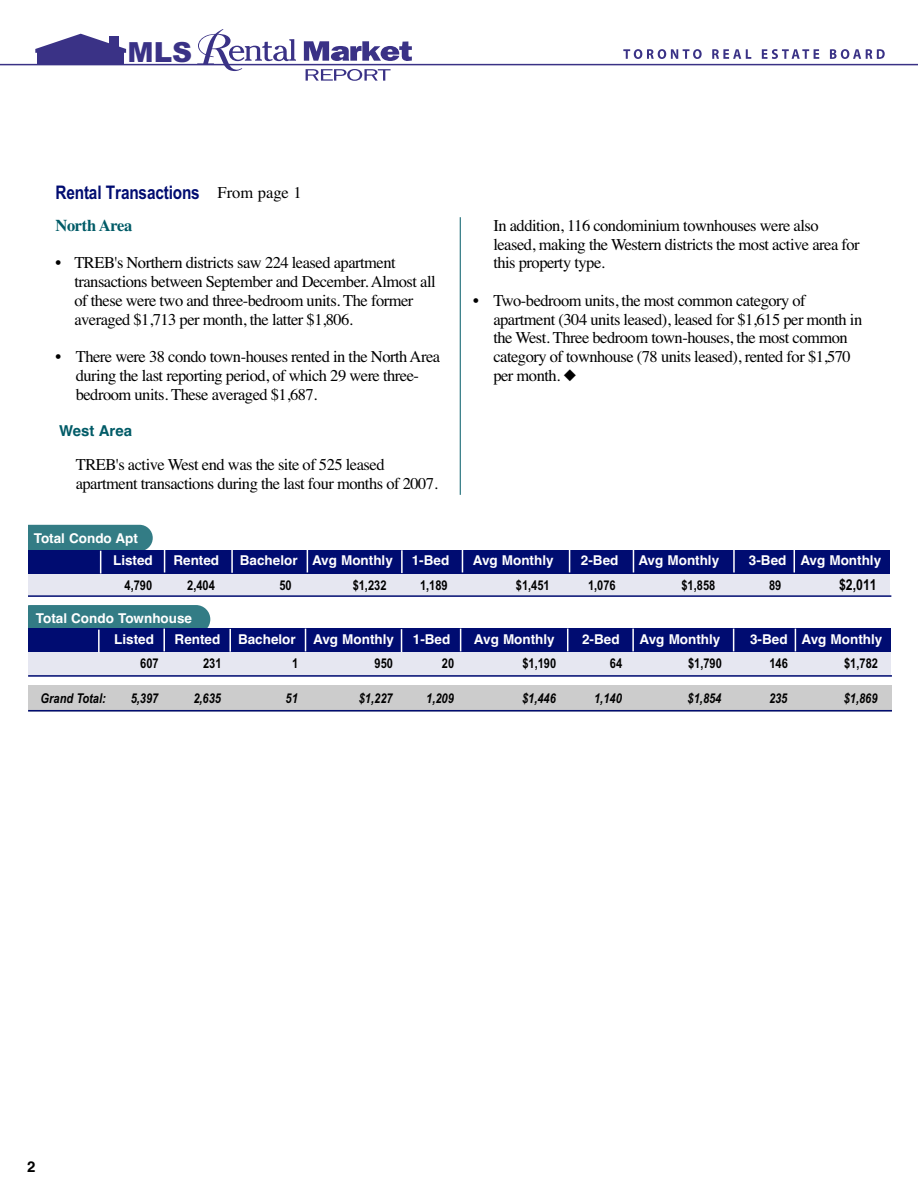
<style>
.page{position:relative;width:918px;height:1188px;background:#fff}
.page>*{position:absolute;margin:0;border:0;box-sizing:border-box;transform-origin:0 0}
.t1{font:900 27.75px "Arial";color:#3a3286}
.t2{font:700 18.75px "Arial Narrow";letter-spacing:-.01em;color:#000c71}
.t3{font:16.5px/18.8px "Times";letter-spacing:-.03em;color:#000}
.t4{font:700 16.5px "Times";letter-spacing:-.02em;color:#005b67}
.t5{font:700 15px "Helvetica";color:#005b67}
.t6{font:700 15px "Arial Narrow";color:#000}
.t7{font:700 15px "Helvetica";color:#000}
.t8{font:700 13.5px/22px "Helvetica";color:#fff}
.t9{font:700 13.5px "Arial Narrow";color:#000}
.t10{font:italic 700 13.5px "Arial Narrow";color:#000}
.s1{font-family:"Times";font-weight:400;font-size:16.5px;color:#000}
</style>
<div class="page">
<hr style="left:0;top:64px;width:918px;height:1px;background:#3a3286">
<svg style="left:623px;top:49px;width:79px;height:10px"></svg>
<svg style="left:712px;top:49px;width:39px;height:10px"></svg>
<svg style="left:762px;top:49px;width:57px;height:10px"></svg>
<svg style="left:830px;top:49px;width:55px;height:10px"></svg>
<svg style="left:306px;top:69px;width:85px;height:12px"></svg>
<svg style="left:304px;top:41px;width:108px;height:20px"></svg>
<svg style="left:197px;top:29px;width:99px;height:42px"></svg>
<div style="left:37px;top:49px;width:87px;height:15px;background:#3a3286"></div>
<svg style="left:35px;top:34px;width:91px;height:19px"></svg>
<hr style="left:460px;top:217px;width:1px;height:278px;background:#005b67">
<div style="left:28px;top:685px;width:864px;height:27px;background:#ccc"></div>
<div style="left:27px;top:631px;width:864px;height:46px;background:#e6e7f1"></div>
<div style="left:16px;top:525px;width:137px;height:26px;background:#337c85;border-radius:13px"></div>
<div style="left:26px;top:568px;width:864px;height:28px;background:#e6e7f1"></div>
<div style="left:26px;top:550px;width:864px;height:24px;background:#000c71"></div>
<svg style="left:100px;top:551px;width:1px;height:23px"></svg>
<svg style="left:164px;top:550px;width:1px;height:22px"></svg>
<hr style="left:231px;top:550px;width:2px;height:23px;background:#fff">
<svg style="left:307px;top:550px;width:1px;height:22px"></svg>
<hr style="left:401px;top:550px;width:2px;height:23px;background:#fff">
<svg style="left:462px;top:550px;width:1px;height:22px"></svg>
<svg style="left:569px;top:550px;width:1px;height:22px"></svg>
<svg style="left:633px;top:550px;width:1px;height:22px"></svg>
<hr style="left:733px;top:550px;width:2px;height:22px;background:#fff">
<svg style="left:794px;top:550px;width:1px;height:22px"></svg>
<div style="left:16px;top:605px;width:194px;height:29px;background:#337c85;border-radius:14px"></div>
<div style="left:27px;top:628px;width:864px;height:24px;background:#000c71"></div>
<hr style="left:98px;top:630px;width:2px;height:22px;background:#fff">
<hr style="left:163px;top:629px;width:2px;height:22px;background:#fff">
<hr style="left:229px;top:629px;width:2px;height:23px;background:#fff">
<svg style="left:305px;top:629px;width:1px;height:22px"></svg>
<svg style="left:401px;top:629px;width:1px;height:23px"></svg>
<svg style="left:460px;top:629px;width:1px;height:22px"></svg>
<svg style="left:567px;top:629px;width:1px;height:22px"></svg>
<hr style="left:632px;top:629px;width:2px;height:22px;background:#fff">
<svg style="left:733px;top:629px;width:1px;height:22px"></svg>
<svg style="left:795px;top:629px;width:1px;height:22px"></svg>
<hr style="left:28px;top:595px;width:863px;height:2px;background:#000c71">
<hr style="left:28px;top:675px;width:864px;height:2px;background:#000c71">
<hr style="left:28px;top:710px;width:864px;height:1px;background:#000c71">
<div style="left:2px;top:516px;width:25px;height:190px;background:#fff"></div>
<h1 class="t1" style="left:128px;top:42px;width:66px">MLS</h1>
<p class="t2" style="left:56px;top:185px;width:248px">Rental Transactions <span class="s1">From page 1</span></p>
<p class="t4" style="left:56px;top:219px;width:78px">North Area</p>
<p class="t3" style="left:74px;top:255px;width:363px;text-indent:-19px">• TREB's Northern districts saw 224 leased apartment transactions between September and December. Almost all of these were two and three-bedroom units. The former averaged $1,713 per month, the latter $1,806.</p>
<p class="t3" style="left:76px;top:349px;width:366px;text-indent:-20px">• There were 38 condo town-houses rented in the North Area during the last reporting period, of which 29 were three&shy;bedroom units. These averaged $1,687.</p>
<p class="t5" style="left:59px;top:425px;width:74px">West Area</p>
<p class="t3" style="left:76px;top:457px;width:364px">TREB's active West end was the site of 525 leased apartment transactions during the last four months of 2007.</p>
<p class="t3" style="left:493px;top:218px;width:368px">In addition, 116 condominium townhouses were also leased, making the Western districts the most active area for this property type.</p>
<p class="t3" style="left:493px;top:293px;width:370px;text-indent:-20px">• Two-bedroom units, the most common category of apartment (304 units leased), leased for $1,615 per month in the West. Three bedroom town-houses, the most common category of townhouse (78 units leased), rented for $1,570 per month. ◆</p>
<p class="t8" style="left:113px;top:528px;width:41px;text-indent:-79px">Total Condo Apt<br>Listed</p>
<p class="t8" style="left:174px;top:550px;width:47px">Rented</p>
<p class="t8" style="left:240px;top:550px;width:154px">Bachelor Avg Monthly</p>
<p class="t8" style="left:412px;top:550px;width:39px">1-Bed</p>
<p class="t8" style="left:473px;top:550px;width:82px">Avg Monthly</p>
<p class="t8" style="left:581px;top:550px;width:39px">2-Bed</p>
<p class="t8" style="left:638px;top:550px;width:82px">Avg Monthly</p>
<p class="t8" style="left:749px;top:550px;width:134px">3-Bed Avg Monthly</p>
<p class="t9" style="left:125px;top:580px;width:29px">4,790</p>
<p class="t9" style="left:187px;top:580px;width:29px">2,404</p>
<p class="t9" style="left:279px;top:580px;width:14px">50</p>
<p class="t9" style="left:353px;top:580px;width:35px">$1,232</p>
<p class="t9" style="left:420px;top:580px;width:29px">1,189</p>
<p class="t9" style="left:516px;top:580px;width:35px">$1,451</p>
<p class="t9" style="left:588px;top:580px;width:29px">1,076</p>
<p class="t9" style="left:681px;top:580px;width:35px">$1,858</p>
<p class="t9" style="left:769px;top:580px;width:14px">89</p>
<p class="t6" style="left:839px;top:579px;width:39px">$2,011</p>
<p class="t8" style="left:114px;top:609px;width:79px;line-height:20.7px;text-indent:-78px">Total Condo Townhouse<br>Listed</p>
<p class="t8" style="left:175px;top:629px;width:47px">Rented</p>
<p class="t8" style="left:238px;top:629px;width:59px">Bachelor</p>
<p class="t8" style="left:313px;top:629px;width:82px">Avg Monthly</p>
<p class="t8" style="left:413px;top:629px;width:39px">1-Bed</p>
<p class="t8" style="left:474px;top:629px;width:82px">Avg Monthly</p>
<p class="t8" style="left:582px;top:629px;width:39px">2-Bed</p>
<p class="t8" style="left:640px;top:629px;width:82px">Avg Monthly</p>
<p class="t8" style="left:750px;top:629px;width:134px">3-Bed Avg Monthly</p>
<p class="t9" style="left:140px;top:659px;width:20px">607</p>
<p class="t9" style="left:203px;top:659px;width:20px">231</p>
<p class="t9" style="left:292px;top:659px;width:8px">1</p>
<p class="t9" style="left:375px;top:659px;width:20px">950</p>
<p class="t9" style="left:442px;top:659px;width:14px">20</p>
<p class="t9" style="left:522px;top:659px;width:35px">$1,190</p>
<p class="t9" style="left:610px;top:659px;width:14px">64</p>
<p class="t9" style="left:688px;top:659px;width:35px">$1,790</p>
<p class="t9" style="left:769px;top:659px;width:20px">146</p>
<p class="t9" style="left:844px;top:659px;width:35px">$1,782</p>
<p class="t10" style="left:41px;top:694px;width:67px">Grand Total:</p>
<p class="t10" style="left:131px;top:694px;width:29px">5,397</p>
<p class="t10" style="left:193px;top:694px;width:29px">2,635</p>
<p class="t10" style="left:286px;top:694px;width:14px">51</p>
<p class="t10" style="left:359px;top:694px;width:35px">$1,227</p>
<p class="t10" style="left:426px;top:694px;width:29px">1,209</p>
<p class="t10" style="left:522px;top:694px;width:35px">$1,446</p>
<p class="t10" style="left:594px;top:694px;width:29px">1,140</p>
<p class="t10" style="left:688px;top:694px;width:35px">$1,854</p>
<p class="t10" style="left:769px;top:694px;width:20px">235</p>
<p class="t10" style="left:844px;top:694px;width:35px">$1,869</p>
<p class="t7" style="left:27px;top:1161px;width:10px">2</p>
</div>
